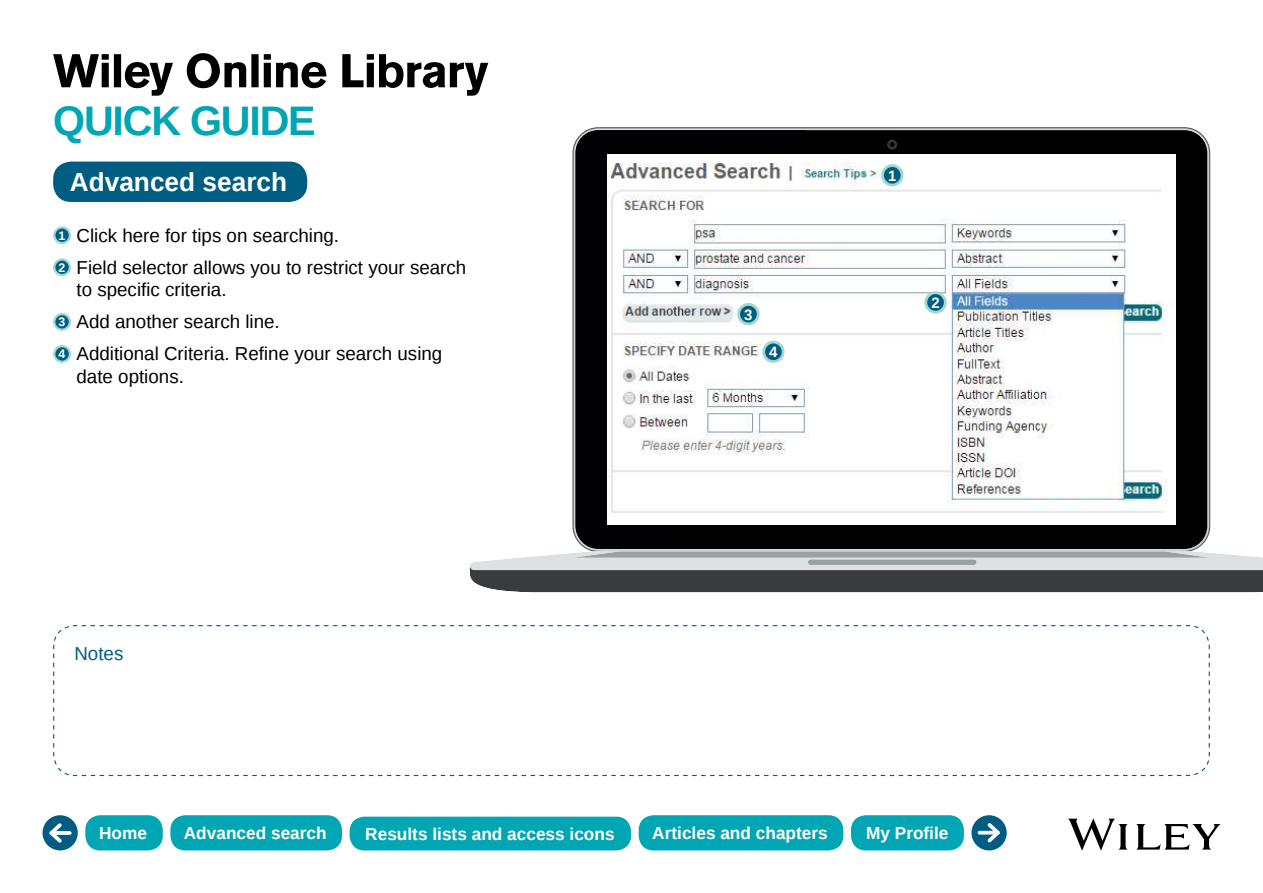
<style>
.page{position:relative;width:1263px;height:893px;background:#fff}
.page>*{position:absolute;margin:0;border:0;box-sizing:border-box;transform-origin:0 0}
.t1{font:700 41.25px "Liberation Sans";letter-spacing:-.03em;color:#00a6b4}
.t2{font:700 26.25px "Liberation Sans";color:#fff}
.t3{font:18.75px/32.1px "Liberation Sans";color:#000}
.t4{font:18.75px "Liberation Sans";color:#005d82}
.t5{font:700 17.25px "Liberation Sans";color:#fff}
.t6{font:700 15px "Liberation Sans";color:#fff}
.s1{font-weight:700;font-size:12.3px;color:#fff}
</style>
<div class="page">
<svg style="left:53px;top:53px;width:435px;height:43px"></svg>
<svg style="left:1068px;top:819px;width:152px;height:31px"></svg>
<svg style="left:54px;top:227px;width:16px;height:16px"></svg>
<div style="left:53px;top:226px;width:18px;height:18px;border:2px solid #a1d9cf;border-radius:50%"></div>
<svg style="left:54px;top:259px;width:16px;height:16px"></svg>
<div style="left:53px;top:258px;width:18px;height:18px;border:2px solid #a1d9cf;border-radius:50%"></div>
<svg style="left:54px;top:314px;width:16px;height:16px"></svg>
<div style="left:53px;top:313px;width:18px;height:18px;border:2px solid #a1d9cf;border-radius:50%"></div>
<svg style="left:54px;top:346px;width:16px;height:16px"></svg>
<div style="left:53px;top:345px;width:18px;height:18px;border:2px solid #a1d9cf;border-radius:50%"></div>
<svg style="left:53px;top:625px;width:1157px;height:152px"></svg>
<div style="left:43px;top:815px;width:35px;height:35px;background:#005d82;border-radius:50%"></div>
<svg style="left:65px;top:831px;width:5px;height:4px"></svg>
<svg style="left:46px;top:820px;width:19px;height:26px"></svg>
<div style="left:53px;top:162px;width:254px;height:40px;background:#005d82;border-radius:18px"></div>
<div style="left:576px;top:131px;width:630px;height:417px;background:#000;border-radius:22px"></div>
<svg style="left:575px;top:130px;width:232px;height:417px"></svg>
<svg style="left:469px;top:550px;width:794px;height:42px;background:#818386"></svg>
<div style="left:886px;top:139px;width:12px;height:11px;background:#030304;border-radius:6px"></div>
<svg style="left:887px;top:139px;width:10px;height:11px"></svg>
<svg style="left:889px;top:142px;width:6px;height:5px"></svg>
<img style="left:607px;top:155px;width:568px;height:365px">
<div style="left:85px;top:815px;width:78px;height:35px;background:#00a6b4;border-radius:15px"></div>
<div style="left:882px;top:166px;width:20px;height:19px;background:#005d82;border-radius:50%"></div>
<div style="left:881px;top:164px;width:22px;height:22px;border:3px solid #a1d9cf;border-radius:50%"></div>
<div style="left:926px;top:293px;width:19px;height:19px;background:#005d82;border-radius:50%"></div>
<div style="left:924px;top:291px;width:23px;height:23px;border:3px solid #a1d9cf;border-radius:50%"></div>
<div style="left:739px;top:304px;width:19px;height:20px;background:#005d82;border-radius:50%"></div>
<div style="left:737px;top:303px;width:23px;height:22px;border:3px solid #a1d9cf;border-radius:50%"></div>
<div style="left:764px;top:342px;width:19px;height:20px;background:#005d82;border-radius:50%"></div>
<div style="left:762px;top:341px;width:22px;height:22px;border:3px solid #a1d9cf;border-radius:50%"></div>
<div style="left:170px;top:815px;width:172px;height:35px;background:#00a6b4;border-radius:15px"></div>
<div style="left:639px;top:815px;width:204px;height:35px;background:#00a6b4;border-radius:15px"></div>
<div style="left:350px;top:817px;width:281px;height:33px;background:#00a6b4;border-radius:15px"></div>
<div style="left:971px;top:815px;width:36px;height:35px;background:#005d82;border-radius:50%"></div>
<hr style="left:979px;top:831px;width:19px;height:3px;background:#fff">
<svg style="left:984px;top:819px;width:19px;height:27px"></svg>
<div style="left:851px;top:815px;width:113px;height:35px;background:#00a6b4;border-radius:15px"></div>
<h1 class="t1" style="left:53px;top:105px;width:264px">QUICK GUIDE</h1>
<h2 class="t2" style="left:70px;top:172px;width:219px">Advanced search</h2>
<p class="t3" style="left:59px;top:221px;width:409px"><span class="s1">1</span> Click here for tips on searching.<br><span class="s1">2</span> Field selector allows you to restrict your search</p>
<p class="t3" style="left:59px;top:274px;width:385px;text-indent:18px">to specific criteria.<br><span class="s1">3</span> Add another search line.<br><span class="s1">4</span> Additional Criteria. Refine your search using</p>
<p class="t3" style="left:77px;top:362px;width:109px">date options.</p>
<p class="t4" style="left:74px;top:646px;width:50px">Notes</p>
<p class="t6" style="left:744px;top:309px;width:10px">3</p>
<p class="t6" style="left:769px;top:346px;width:10px">4</p>
<p class="t6" style="left:888px;top:170px;width:10px">1</p>
<p class="t6" style="left:931px;top:297px;width:10px">2</p>
<p class="t5" style="left:99px;top:827px;width:49px">Home</p>
<p class="t5" style="left:184px;top:827px;width:144px">Advanced search</p>
<p class="t5" style="left:365px;top:827px;width:251px">Results lists and access icons</p>
<p class="t5" style="left:652px;top:827px;width:177px">Articles and chapters</p>
<p class="t5" style="left:866px;top:821px;width:84px">My Profile</p>
</div>
